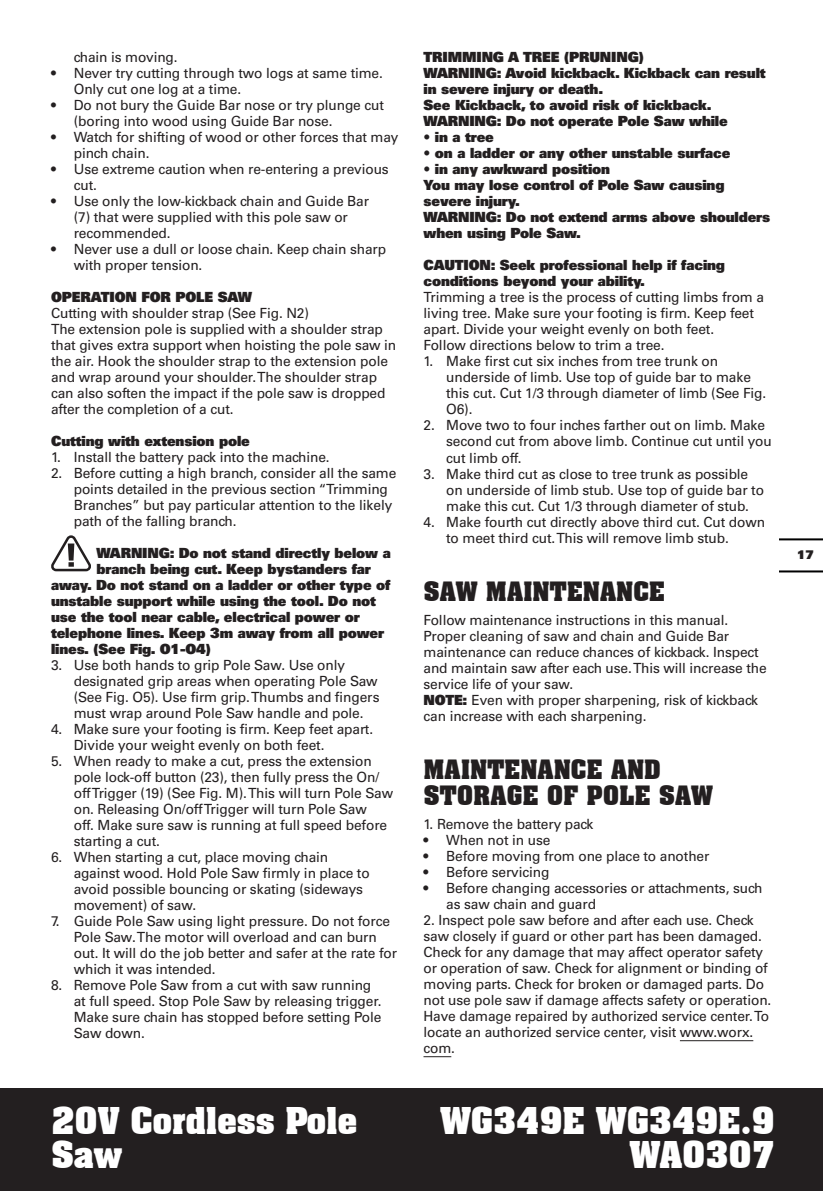
<style>
.page{position:relative;width:823px;height:1191px;background:#fff}
.page>*{position:absolute;margin:0;border:0;box-sizing:border-box;transform-origin:0 0}
.t1{font:700 36px/34px "Aachen BT";letter-spacing:-.025em;color:#fff;text-align:right}
.t2{font:700 26px/26px "Aachen BT";letter-spacing:-.01em;color:#231f20}
.t3{font:14px/16px "Univers";letter-spacing:-.01em;color:#231f20}
.t4{font:900 14px/16px "Univers";letter-spacing:-.01em;color:#231f20}
.t5{font:900 12px "Univers";color:#231f20}
.s1{font-weight:900}
</style>
<div class="page">
<div style="left:0;top:1089px;width:822px;height:102px;background:#231f20"></div>
<hr style="left:779px;top:570px;width:43px;height:2px;background:#000">
<hr style="left:779px;top:538px;width:43px;height:2px;background:#000">
<svg style="left:51px;top:535px;width:40px;height:36px"></svg>
<hr style="left:679px;top:1040px;width:73px;height:1px;background:#231f20">
<svg style="left:423px;top:1056px;width:28px;height:1px"></svg>
<p class="t3" style="left:74px;top:50px;width:105px">chain is moving.</p>
<p class="t3" style="left:74px;top:66px;width:310px;text-indent:-23px">• Never try cutting through two logs at same time.<br>Only cut one log at a time.</p>
<p class="t3" style="left:74px;top:98px;width:311px;text-indent:-23px">• Do not bury the Guide Bar nose or try plunge cut (boring into wood using Guide Bar nose.</p>
<p class="t3" style="left:74px;top:130px;width:326px;text-indent:-23px">• Watch for shifting of wood or other forces that may pinch chain.</p>
<p class="t3" style="left:74px;top:162px;width:316px;text-indent:-23px">• Use extreme caution when re-entering a previous cut.</p>
<p class="t3" style="left:74px;top:194px;width:296px;text-indent:-23px">• Use only the low-kickback chain and Guide Bar (7) that were supplied with this pole saw or recommended.</p>
<p class="t3" style="left:74px;top:242px;width:314px;text-indent:-23px">• Never use a dull or loose chain. Keep chain sharp with proper tension.</p>
<p class="t4" style="left:51px;top:290px;width:202px">OPERATION FOR POLE SAW</p>
<p class="t3" style="left:51px;top:306px;width:346px">Cutting with shoulder strap (See Fig. N2)<br>The extension pole is supplied with a shoulder strap that gives extra support when hoisting the pole saw in the air. Hook the shoulder strap to the extension pole and wrap around your shoulder. The shoulder strap can also soften the impact if the pole saw is dropped after the completion of a cut.</p>
<p class="t4" style="left:51px;top:434px;width:200px">Cutting with extension pole</p>
<p class="t3" style="left:51px;top:450px;width:280px">1. Install the battery pack into the machine.</p>
<p class="t3" style="left:74px;top:466px;width:324px;text-indent:-23px">2. Before cutting a high branch, consider all the same points detailed in the previous section “Trimming Branches” but pay particular attention to the likely path of the falling branch.</p>
<p class="t4" style="left:96px;top:546px;width:296px">WARNING: Do not stand directly below a</p>
<p class="t4" style="left:96px;top:562px;width:276px">branch being cut. Keep bystanders far</p>
<p class="t4" style="left:51px;top:578px;width:341px">away. Do not stand on a ladder or other type of</p>
<p class="t4" style="left:51px;top:594px;width:326px">unstable support while using the tool. Do not</p>
<p class="t4" style="left:51px;top:610px;width:310px">use the tool near cable, electrical power or</p>
<p class="t4" style="left:51px;top:626px;width:334px">telephone lines. Keep 3m away from all power</p>
<p class="t4" style="left:51px;top:642px;width:161px">lines. (See Fig. O1-O4)</p>
<p class="t3" style="left:74px;top:658px;width:307px;text-indent:-23px">3. Use both hands to grip Pole Saw. Use only designated grip areas when operating Pole Saw (See Fig. O5). Use firm grip. Thumbs and fingers must wrap around Pole Saw handle and pole.</p>
<p class="t3" style="left:74px;top:722px;width:301px;text-indent:-23px">4. Make sure your footing is firm. Keep feet apart.<br>Divide your weight evenly on both feet.</p>
<p class="t3" style="left:74px;top:754px;width:321px;text-indent:-23px">5. When ready to make a cut, press the extension pole lock-off button (23), then fully press the On/ off Trigger (19) (See Fig. M). This will turn Pole Saw on. Releasing On/off Trigger will turn Pole Saw<br>off. Make sure saw is running at full speed before starting a cut.</p>
<p class="t3" style="left:74px;top:850px;width:297px;text-indent:-23px">6. When starting a cut, place moving chain against wood. Hold Pole Saw firmly in place to avoid possible bouncing or skating (sideways movement) of saw.</p>
<p class="t3" style="left:74px;top:914px;width:324px;text-indent:-23px">7. Guide Pole Saw using light pressure. Do not force Pole Saw. The motor will overload and can burn out. It will do the job better and safer at the rate for which it was intended.</p>
<p class="t3" style="left:74px;top:978px;width:309px;text-indent:-23px">8. Remove Pole Saw from a cut with saw running at full speed. Stop Pole Saw by releasing trigger.<br>Make sure chain has stopped before setting Pole Saw down.</p>
<h1 class="t1" style="left:51px;top:1103px;width:308px;text-align:left">20V Cordless Pole<br>Saw</h1>
<p class="t4" style="left:423px;top:51px;width:343px">TRIMMING A TREE (PRUNING)<br>WARNING: Avoid kickback. Kickback can result in severe injury or death.<br>See Kickback, to avoid risk of kickback.<br>WARNING: Do not operate Pole Saw while</p>
<p class="t4" style="left:423px;top:131px;width:72px">• in a tree</p>
<p class="t4" style="left:423px;top:147px;width:308px">• on a ladder or any other unstable surface</p>
<p class="t4" style="left:423px;top:163px;width:348px">• in any awkward position<br>You may lose control of Pole Saw causing severe injury.<br>WARNING: Do not extend arms above shoulders when using Pole Saw.</p>
<p class="t4" style="left:423px;top:259px;width:303px">CAUTION: Seek professional help if facing conditions beyond your ability.</p>
<p class="t3" style="left:423px;top:291px;width:342px">Trimming a tree is the process of cutting limbs from a living tree. Make sure your footing is firm. Keep feet apart. Divide your weight evenly on both feet.<br>Follow directions below to trim a tree.</p>
<p class="t3" style="left:446px;top:355px;width:321px;text-indent:-23px">1. Make first cut six inches from tree trunk on underside of limb. Use top of guide bar to make this cut. Cut 1/3 through diameter of limb (See Fig.<br>O6).</p>
<p class="t3" style="left:446px;top:419px;width:327px;text-indent:-23px">2. Move two to four inches farther out on limb. Make second cut from above limb. Continue cut until you cut limb off.</p>
<p class="t3" style="left:446px;top:467px;width:319px;text-indent:-23px">3. Make third cut as close to tree trunk as possible on underside of limb stub. Use top of guide bar to make this cut. Cut 1/3 through diameter of stub.</p>
<p class="t3" style="left:446px;top:515px;width:320px;text-indent:-23px">4. Make fourth cut directly above third cut. Cut down to meet third cut. This will remove limb stub.</p>
<h2 class="t2" style="left:423px;top:577px;width:243px">SAW MAINTENANCE</h2>
<p class="t3" style="left:423px;top:613px;width:344px">Follow maintenance instructions in this manual.<br>Proper cleaning of saw and chain and Guide Bar maintenance can reduce chances of kickback. Inspect and maintain saw after each use. This will increase the service life of your saw.<br><span class="s1">NOTE:</span> Even with proper sharpening, risk of kickback can increase with each sharpening.</p>
<h2 class="t2" style="left:423px;top:755px;width:291px">MAINTENANCE AND<br>STORAGE OF POLE SAW</h2>
<p class="t3" style="left:423px;top:817px;width:171px">1. Remove the battery pack</p>
<p class="t3" style="left:423px;top:833px;width:128px">• When not in use</p>
<p class="t3" style="left:423px;top:849px;width:287px">• Before moving from one place to another</p>
<p class="t3" style="left:423px;top:865px;width:127px">• Before servicing</p>
<p class="t3" style="left:446px;top:881px;width:317px;text-indent:-23px">• Before changing accessories or attachments, such as saw chain and guard</p>
<p class="t3" style="left:423px;top:913px;width:349px">2. Inspect pole saw before and after each use. Check saw closely if guard or other part has been damaged.<br>Check for any damage that may affect operator safety or operation of saw. Check for alignment or binding of moving parts. Check for broken or damaged parts. Do not use pole saw if damage affects safety or operation.<br>Have damage repaired by authorized service center. To locate an authorized service center, visit www.worx. com.</p>
<h1 class="t1" style="left:439px;top:1103px;width:337px">WG349E WG349E.9<br>WA0307</h1>
<p class="t5" style="left:796px;top:550px;width:18px">17</p>
</div>
